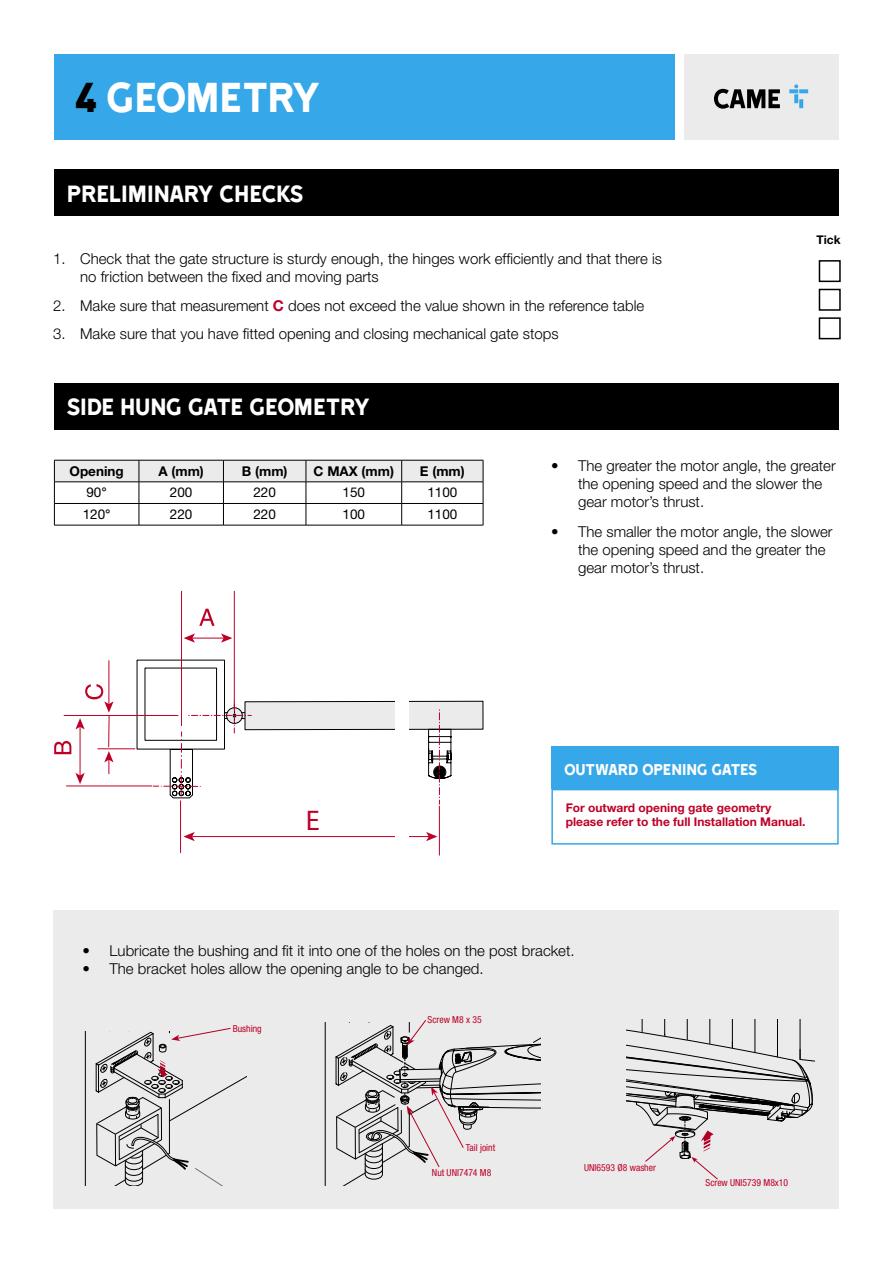
<style>
.page{position:relative;width:893px;height:1263px;background:#fff}
.page>*{position:absolute;margin:0;border:0;box-sizing:border-box;transform-origin:0 0}
.t1{font:48px "Came Type";letter-spacing:-.03em;color:#fff}
.t2{font:28.5px "Myriad Pro";color:#be0027}
.t3{font:27px "Came Type";letter-spacing:-.02em;color:#fff}
.t4{font:18px "Came Type";letter-spacing:-.025em;color:#fff}
.t5{font:300 15px/18px "Helvetica Neue LT Pro";color:#000}
.t6{font:13.5px "Helvetica Neue LTW1 G";color:#000}
.t7{font:700 13.5px "Helvetica Neue LTW1 G";color:#000}
.t8{font:700 12px/14.4px "Helvetica Neue LT Pro";color:#be0027}
.t9{font:700 12px "Helvetica Neue LT Pro";color:#000}
.t10{font:condensed 9.75px "Helvetica Neue LT Pro";color:#be0027}
.s1{color:#000}
.s2{font-weight:700;color:#be0027}
.s3{font-weight:700}
</style>
<div class="page">
<div style="left:684px;top:54px;width:155px;height:85px;background:#ebebeb"></div>
<svg style="left:714px;top:89px;width:66px;height:20px"></svg>
<svg style="left:789px;top:84px;width:19px;height:24px"></svg>
<div style="left:54px;top:54px;width:621px;height:85px;background:#36a7e9"></div>
<div style="left:53px;top:910px;width:786px;height:299px;background:#ebebeb"></div>
<svg style="left:199px;top:609px;width:16px;height:17px"></svg>
<hr style="left:234px;top:591px;width:1px;height:118px;background:#be0027">
<hr style="left:192px;top:836px;width:237px;height:1px;background:#be0027">
<hr style="left:66px;top:786px;width:86px;height:1px;background:#be0027">
<hr style="left:64px;top:715px;width:114px;height:1px;background:#be0027">
<hr style="left:98px;top:748px;width:37px;height:1px;background:#be0027">
<hr style="left:181px;top:591px;width:1px;height:135px;background:#be0027">
<hr style="left:180px;top:801px;width:1px;height:52px;background:#be0027">
<hr style="left:108px;top:716px;width:1px;height:31px;background:#be0027">
<svg style="left:54px;top:741px;width:17px;height:13px"></svg>
<svg style="left:183px;top:832px;width:12px;height:9px"></svg>
<hr style="left:192px;top:638px;width:32px;height:1px;background:#be0027">
<svg style="left:221px;top:633px;width:11px;height:10px"></svg>
<svg style="left:184px;top:633px;width:11px;height:10px"></svg>
<hr style="left:80px;top:726px;width:1px;height:50px;background:#be0027">
<svg style="left:75px;top:773px;width:10px;height:11px"></svg>
<svg style="left:104px;top:751px;width:10px;height:23px"></svg>
<hr style="left:109px;top:661px;width:1px;height:44px;background:#be0027">
<svg style="left:75px;top:684px;width:39px;height:45px"></svg>
<svg style="left:153px;top:701px;width:331px;height:103px"></svg>
<hr style="left:439px;top:806px;width:1px;height:49px;background:#be0027">
<svg style="left:426px;top:832px;width:11px;height:9px"></svg>
<div style="left:395px;top:692px;width:13px;height:156px;background:#fff"></div>
<svg style="left:84px;top:1027px;width:162px;height:159px"></svg>
<svg style="left:627px;top:1020px;width:187px;height:160px"></svg>
<svg style="left:324px;top:1020px;width:217px;height:166px"></svg>
<div style="left:54px;top:169px;width:785px;height:47px;background:#000"></div>
<div style="left:54px;top:383px;width:785px;height:47px;background:#000"></div>
<div style="left:819px;top:260px;width:22px;height:22px;border:2px solid #000"></div>
<div style="left:819px;top:289px;width:22px;height:22px;border:2px solid #000"></div>
<div style="left:819px;top:317px;width:22px;height:22px;border:2px solid #000"></div>
<div style="left:551px;top:746px;width:288px;height:43px;background:#36a7e9"></div>
<div style="left:551px;top:789px;width:288px;height:55px;border:2px solid #36a7e9"></div>
<svg style="left:54px;top:460px;width:430px;height:65px"></svg>
<hr style="left:54px;top:525px;width:85px;height:1px;background:#000">
<hr style="left:139px;top:525px;width:84px;height:1px;background:#000">
<hr style="left:223px;top:525px;width:83px;height:1px;background:#000">
<hr style="left:306px;top:525px;width:96px;height:1px;background:#000">
<hr style="left:402px;top:525px;width:81px;height:1px;background:#000">
<h1 class="t1" style="left:75px;top:72px;width:246px"><span class="s1">4</span> GEOMETRY</h1>
<h3 class="t3" style="left:67px;top:179px;width:238px">PRELIMINARY CHECKS</h3>
<p class="t5" style="left:80px;top:249px;width:583px;text-indent:-27px">1. Check that the gate structure is sturdy enough, the hinges work efficiently and that there is no friction between the fixed and moving parts</p>
<p class="t5" style="left:53px;top:296px;width:593px">2. Make sure that measurement <span class="s2">C</span> does not exceed the value shown in the reference table</p>
<p class="t5" style="left:53px;top:325px;width:507px">3. Make sure that you have fitted opening and closing mechanical gate stops</p>
<h3 class="t3" style="left:67px;top:393px;width:304px">SIDE HUNG GATE GEOMETRY</h3>
<p class="t9" style="left:816px;top:233px;width:26px">Tick</p>
<p class="t7" style="left:70px;top:463px;width:56px">Opening</p>
<p class="t7" style="left:158px;top:463px;width:47px">A (mm)</p>
<p class="t7" style="left:242px;top:463px;width:47px">B (mm)</p>
<p class="t7" style="left:314px;top:463px;width:82px">C MAX (mm)</p>
<p class="t7" style="left:420px;top:463px;width:46px">E (mm)</p>
<p class="t6" style="left:86px;top:484px;width:22px">90<span class="s3">°</span></p>
<p class="t6" style="left:170px;top:484px;width:24px">200</p>
<p class="t6" style="left:253px;top:484px;width:24px">220</p>
<p class="t6" style="left:343px;top:484px;width:24px">150</p>
<p class="t6" style="left:427px;top:484px;width:32px">1100</p>
<p class="t6" style="left:83px;top:506px;width:29px">120<span class="s3">°</span></p>
<p class="t6" style="left:170px;top:506px;width:24px">220</p>
<p class="t6" style="left:253px;top:506px;width:24px">220</p>
<p class="t6" style="left:343px;top:506px;width:24px">100</p>
<p class="t6" style="left:427px;top:506px;width:32px">1100</p>
<h2 class="t2" style="left:306px;top:803px;width:16px">E</h2>
<p class="t5" style="left:578px;top:456px;width:259px;text-indent:-27px">• The greater the motor angle, the greater the opening speed and the slower the gear motor’s thrust.</p>
<p class="t5" style="left:578px;top:523px;width:256px;text-indent:-27px">• The smaller the motor angle, the slower the opening speed and the greater the gear motor’s thrust.</p>
<p class="t4" style="left:564px;top:760px;width:195px">OUTWARD OPENING GATES</p>
<p class="t8" style="left:566px;top:800px;width:241px">For outward opening gate geometry please refer to the full Installation Manual.</p>
<p class="t5" style="left:83px;top:941px;width:494px">• Lubricate the bushing and fit it into one of the holes on the post bracket.</p>
<p class="t5" style="left:83px;top:959px;width:403px">• The bracket holes allow the opening angle to be changed.</p>
<p class="t10" style="left:233px;top:1022px;width:30px">Bushing</p>
<p class="t10" style="left:428px;top:1014px;width:56px">Screw M8 x 35</p>
<p class="t10" style="left:466px;top:1142px;width:31px">Tail joint</p>
<p class="t10" style="left:432px;top:1166px;width:61px">Nut UNI7474 M8</p>
<p class="t10" style="left:584px;top:1162px;width:73px">UNI6593 Ø8 washer</p>
<p class="t10" style="left:705px;top:1177px;width:84px">Screw UNI5739 M8x10</p>
</div>
